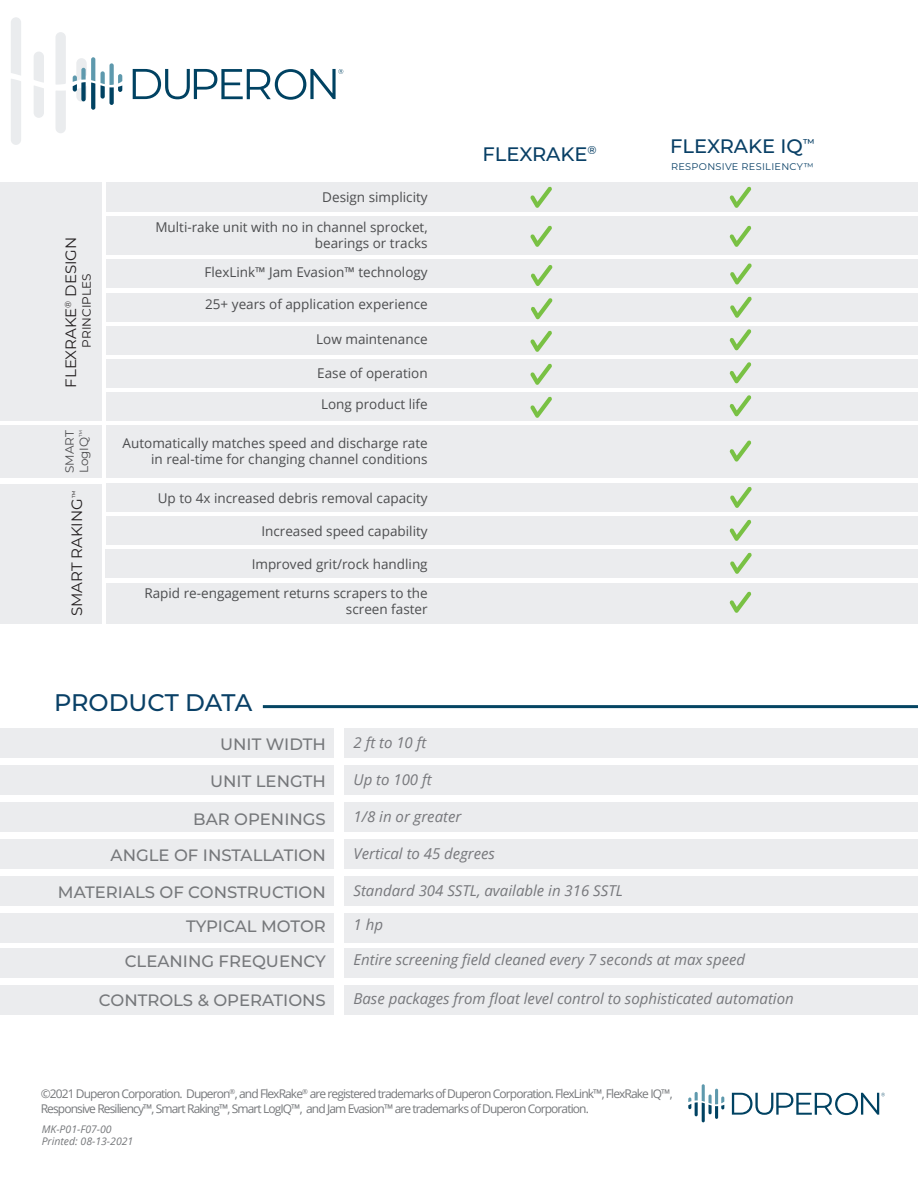
<style>
.page{position:relative;width:918px;height:1188px;background:#fff}
.page>*{position:absolute;margin:0;border:0;box-sizing:border-box;transform-origin:0 0}
.t1{font:500 24px "Montserrat";letter-spacing:-.01em;color:#094066}
.t2{font:500 19.5px "Montserrat";color:#094066}
.t3{font:500 16.5px "Montserrat";color:#76787b}
.t4{font:italic 15px "Open Sans";color:#77787c}
.t5{font:15px "Montserrat";color:#231f20}
.t6{font:13.5px/16.2px "Open Sans";color:#4c4d4f;text-align:right}
.t7{font:12px/14.4px "Open Sans";letter-spacing:-.075em;color:#76787b}
.t8{font:12px "Montserrat";color:#4d4d4f}
.t9{font:12px "Montserrat";color:#231f20}
.t10{font:italic 10.5px "Open Sans";color:#76787b}
.t11{font:9.75px "Montserrat";letter-spacing:.03em;color:#094066}
</style>
<div class="page">
<div style="left:0;top:839px;width:333px;height:30px;background:#ebecee"></div>
<div style="left:106px;top:550px;width:812px;height:28px;background:#ebecee"></div>
<div style="left:106px;top:483px;width:812px;height:28px;background:#ebecee"></div>
<div style="left:106px;top:516px;width:812px;height:28px;background:#ebecee"></div>
<div style="left:106px;top:583px;width:812px;height:40px;background:#ebecee"></div>
<div style="left:106px;top:425px;width:812px;height:53px;background:#ebecee"></div>
<div style="left:106px;top:359px;width:812px;height:28px;background:#ebecee"></div>
<div style="left:106px;top:392px;width:812px;height:28px;background:#ebecee"></div>
<div style="left:106px;top:326px;width:812px;height:28px;background:#ebecee"></div>
<div style="left:106px;top:216px;width:812px;height:38px;background:#ebecee"></div>
<div style="left:106px;top:182px;width:812px;height:29px;background:#ebecee"></div>
<div style="left:106px;top:293px;width:812px;height:29px;background:#ebecee"></div>
<div style="left:106px;top:260px;width:812px;height:28px;background:#ebecee"></div>
<svg style="left:531px;top:265px;width:22px;height:21px"></svg>
<div style="left:0;top:182px;width:101px;height:238px;background:#ebecee"></div>
<div style="left:0;top:425px;width:101px;height:53px;background:#ebecee"></div>
<div style="left:0;top:484px;width:101px;height:139px;background:#ebecee"></div>
<svg style="left:531px;top:298px;width:22px;height:21px"></svg>
<svg style="left:530px;top:331px;width:22px;height:21px"></svg>
<svg style="left:530px;top:364px;width:22px;height:21px"></svg>
<svg style="left:530px;top:397px;width:22px;height:21px"></svg>
<svg style="left:530px;top:226px;width:22px;height:21px"></svg>
<svg style="left:530px;top:187px;width:22px;height:21px"></svg>
<svg style="left:730px;top:263px;width:22px;height:21px"></svg>
<svg style="left:730px;top:296px;width:22px;height:22px"></svg>
<svg style="left:729px;top:329px;width:22px;height:21px"></svg>
<svg style="left:729px;top:362px;width:22px;height:21px"></svg>
<svg style="left:729px;top:395px;width:22px;height:21px"></svg>
<svg style="left:729px;top:226px;width:22px;height:21px"></svg>
<svg style="left:729px;top:187px;width:22px;height:21px"></svg>
<svg style="left:729px;top:440px;width:22px;height:22px"></svg>
<svg style="left:730px;top:487px;width:22px;height:21px"></svg>
<svg style="left:729px;top:520px;width:22px;height:21px"></svg>
<svg style="left:730px;top:553px;width:22px;height:21px"></svg>
<svg style="left:729px;top:591px;width:22px;height:22px"></svg>
<div style="left:344px;top:985px;width:574px;height:30px;background:#ebecee"></div>
<div style="left:344px;top:948px;width:574px;height:30px;background:#ebecee"></div>
<div style="left:344px;top:877px;width:574px;height:29px;background:#ebecee"></div>
<div style="left:344px;top:913px;width:574px;height:29px;background:#ebecee"></div>
<div style="left:344px;top:839px;width:574px;height:30px;background:#ebecee"></div>
<div style="left:344px;top:765px;width:574px;height:30px;background:#ebecee"></div>
<div style="left:344px;top:802px;width:574px;height:30px;background:#ebecee"></div>
<div style="left:344px;top:728px;width:574px;height:30px;background:#ebecee"></div>
<div style="left:0;top:985px;width:333px;height:30px;background:#ebecee"></div>
<div style="left:0;top:948px;width:333px;height:30px;background:#ebecee"></div>
<div style="left:0;top:877px;width:333px;height:29px;background:#ebecee"></div>
<div style="left:0;top:913px;width:333px;height:29px;background:#ebecee"></div>
<div style="left:0;top:765px;width:333px;height:30px;background:#ebecee"></div>
<div style="left:0;top:803px;width:333px;height:29px;background:#ebecee"></div>
<div style="left:0;top:728px;width:333px;height:30px;background:#ebecee"></div>
<hr style="left:263px;top:705px;width:655px;height:3px;background:#054563">
<svg style="left:11px;top:17px;width:10px;height:128px"></svg>
<svg style="left:56px;top:32px;width:10px;height:101px"></svg>
<svg style="left:34px;top:52px;width:10px;height:66px"></svg>
<svg style="left:101px;top:63px;width:21px;height:42px"></svg>
<svg style="left:73px;top:57px;width:22px;height:53px"></svg>
<svg style="left:133px;top:69px;width:210px;height:31px"></svg>
<svg style="left:688px;top:1084px;width:36px;height:38px"></svg>
<svg style="left:732px;top:1093px;width:153px;height:22px"></svg>
<p class="t5" style="left:61px;top:388px;width:152px;rotate:-90deg">FLEXRAKE<sup>®</sup> DESIGN</p>
<p class="t9" style="left:78px;top:348px;width:75px;rotate:-90deg">PRINCIPLES</p>
<p class="t8" style="left:61px;top:473px;width:44px;rotate:-90deg">SMART</p>
<p class="t8" style="left:76px;top:473px;width:45px;rotate:-90deg">LogIQ<sup>™</sup></p>
<p class="t5" style="left:66px;top:616px;width:127px;rotate:-90deg">SMART RAKING<sup>™</sup></p>
<p class="t6" style="left:322px;top:189px;width:107px">Design simplicity</p>
<p class="t6" style="left:155px;top:218px;width:274px">Multi-rake unit with no in channel sprocket, bearings or tracks</p>
<p class="t6" style="left:204px;top:263px;width:225px">FlexLink™ Jam Evasion™ technology</p>
<p class="t6" style="left:205px;top:296px;width:224px">25+ years of application experience</p>
<p class="t6" style="left:316px;top:331px;width:113px">Low maintenance</p>
<p class="t6" style="left:317px;top:364px;width:112px">Ease of operation</p>
<p class="t6" style="left:321px;top:396px;width:108px">Long product life</p>
<p class="t6" style="left:123px;top:435px;width:307px">Automatically matches speed and discharge rate in real-time for changing channel conditions</p>
<p class="t6" style="left:158px;top:490px;width:271px">Up to 4x increased debris removal capacity</p>
<p class="t6" style="left:261px;top:523px;width:168px">Increased speed capability</p>
<p class="t6" style="left:252px;top:555px;width:177px">Improved grit/rock handling</p>
<p class="t6" style="left:144px;top:584px;width:285px">Rapid re-engagement returns scrapers to the screen faster</p>
<p class="t1" style="left:54px;top:686px;width:200px">PRODUCT DATA</p>
<p class="t2" style="left:483px;top:140px;width:116px">FLEXRAKE<sup>®</sup></p>
<p class="t2" style="left:670px;top:133px;width:146px">FLEXRAKE IQ<sup>™</sup></p>
<p class="t11" style="left:671px;top:159px;width:144px">RESPONSIVE RESILIENCY™</p>
<p class="t3" style="left:220px;top:733px;width:107px">UNIT WIDTH</p>
<p class="t4" style="left:354px;top:732px;width:74px">2 ft to 10 ft</p>
<p class="t3" style="left:210px;top:770px;width:117px">UNIT LENGTH</p>
<p class="t4" style="left:354px;top:769px;width:80px">Up to 100 ft</p>
<p class="t3" style="left:193px;top:807px;width:134px">BAR OPENINGS</p>
<p class="t4" style="left:354px;top:807px;width:109px">1/8 in or greater</p>
<p class="t3" style="left:111px;top:844px;width:217px">ANGLE OF INSTALLATION</p>
<p class="t4" style="left:354px;top:843px;width:143px">Vertical to 45 degrees</p>
<p class="t3" style="left:58px;top:881px;width:269px">MATERIALS OF CONSTRUCTION</p>
<p class="t4" style="left:354px;top:880px;width:271px">Standard 304 SSTL, available in 316 SSTL</p>
<p class="t3" style="left:186px;top:915px;width:141px">TYPICAL MOTOR</p>
<p class="t4" style="left:354px;top:914px;width:31px">1 hp</p>
<p class="t3" style="left:125px;top:949px;width:203px">CLEANING FREQUENCY</p>
<p class="t4" style="left:354px;top:949px;width:393px">Entire screening field cleaned every 7 seconds at max speed</p>
<p class="t3" style="left:99px;top:989px;width:229px">CONTROLS &amp; OPERATIONS</p>
<p class="t4" style="left:354px;top:988px;width:442px">Base packages from float level control to sophisticated automation</p>
<p class="t7" style="left:41px;top:1086px;width:633px">©2021 Duperon Corporation. Duperon<sup>®</sup>, and FlexRake<sup>®</sup> are registered trademarks of Duperon Corporation. FlexLink™, FlexRake IQ™,<br>Responsive Resiliency™, Smart Raking™, Smart LogIQ™, and Jam Evasion™ are trademarks of Duperon Corporation.</p>
<p class="t10" style="left:42px;top:1122px;width:72px">MK-P01-F07-00</p>
<p class="t10" style="left:42px;top:1134px;width:93px">Printed: 08-13-2021</p>
</div>
